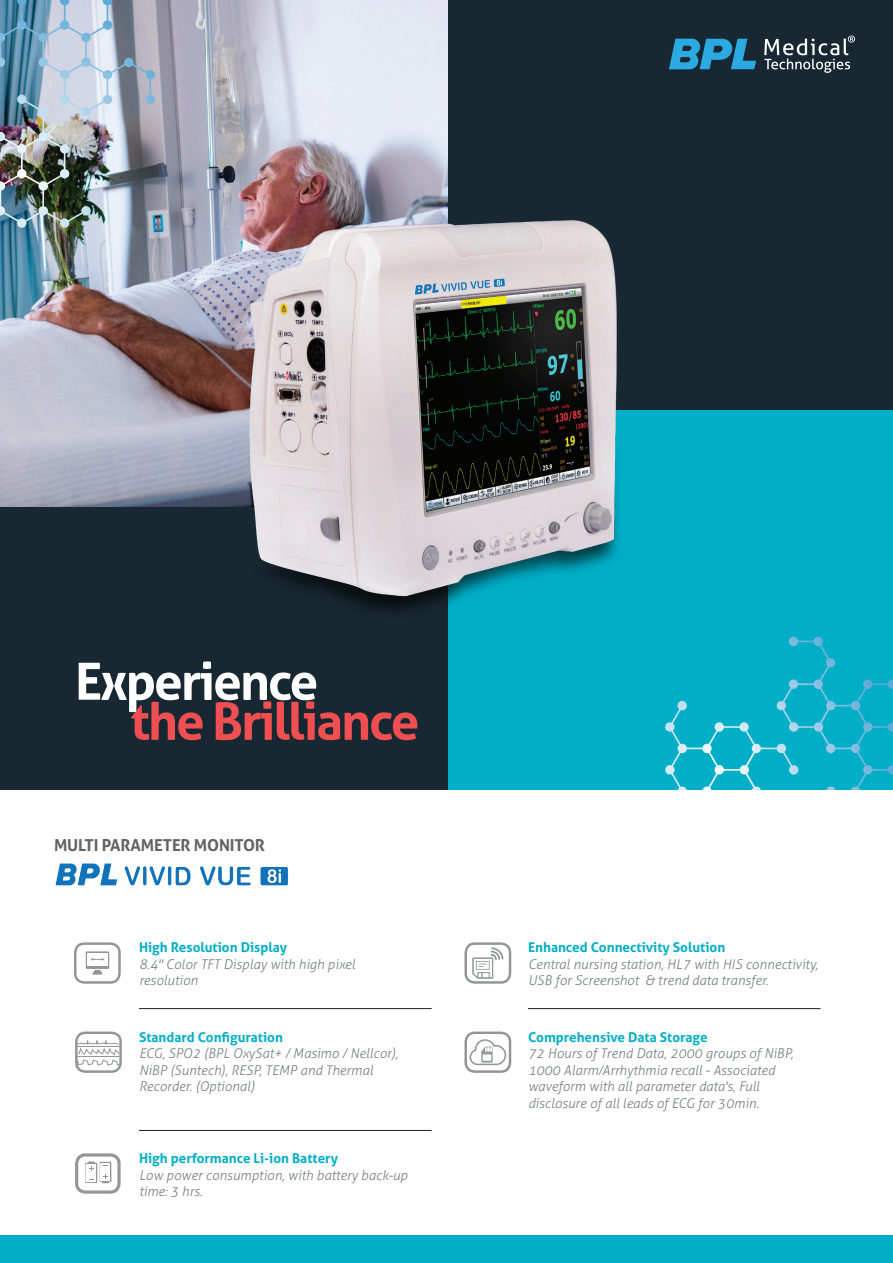
<style>
.page{position:relative;width:893px;height:1263px;background:#fff}
.page>*{position:absolute;margin:0;border:0;box-sizing:border-box;transform-origin:0 0}
.t1{font:700 51.3px "Aller";letter-spacing:-.04em;color:#ef4f51}
.t2{font:700 51.3px "Aller";letter-spacing:-.04em;color:#fff}
.t3{font:700 16.5px "Aller";letter-spacing:-.01em;color:#636366}
.t4{font:italic 300 13.5px/16.5px "Aller";color:#7e8083}
.t5{font:700 13.5px "Aller";color:#00aec8}
</style>
<div class="page">
<div style="left:0;top:0;width:893px;height:731px;background:#172833"></div>
<div style="left:0;top:410px;width:893px;height:491px;background:#00aec8"></div>
<div style="left:0;top:240px;width:448px;height:567px;background:#172833"></div>
<img style="left:777px;top:728px;width:116px;height:63px">
<img style="left:155px;top:0;width:293px;height:67px">
<img style="left:0;top:0;width:155px;height:67px">
<img style="left:0;top:67px;width:893px;height:661px">
<div style="left:0;top:791px;width:893px;height:472px;background:#fff"></div>
<div style="left:0;top:1235px;width:893px;height:28px;background:#00aec8"></div>
<hr style="left:139px;top:1008px;width:293px;height:1px;background:#231f20">
<hr style="left:528px;top:1008px;width:292px;height:1px;background:#231f20">
<svg style="left:74px;top:942px;width:47px;height:42px"></svg>
<hr style="left:139px;top:1130px;width:293px;height:1px;background:#231f20">
<div style="left:75px;top:1153px;width:46px;height:41px;border:3px solid #939598;border-radius:9px"></div>
<svg style="left:85px;top:1161px;width:26px;height:22px"></svg>
<svg style="left:464px;top:942px;width:47px;height:42px"></svg>
<svg style="left:464px;top:1031px;width:47px;height:42px"></svg>
<svg style="left:75px;top:1031px;width:47px;height:42px"></svg>
<hr style="left:77px;top:1046px;width:43px;height:1px;background:#939598">
<hr style="left:77px;top:1056px;width:43px;height:1px;background:#939598">
<svg style="left:669px;top:39px;width:87px;height:30px"></svg>
<svg style="left:764px;top:36px;width:91px;height:37px"></svg>
<img style="left:55px;top:863px;width:234px;height:23px">
<h1 class="t2" style="left:75px;top:650px;width:245px">Experience</h1>
<h1 class="t1" style="left:130px;top:690px;width:291px">the Brilliance</h1>
<p class="t3" style="left:54px;top:835px;width:212px">MULTI PARAMETER MONITOR</p>
<p class="t5" style="left:139px;top:939px;width:150px">High Resolution Display</p>
<p class="t4" style="left:139px;top:956px;width:218px">8.4" Color TFT Display with high pixel resolution</p>
<p class="t5" style="left:139px;top:1028px;width:145px">Standard Configuration</p>
<p class="t4" style="left:139px;top:1045px;width:261px">ECG, SPO2 (BPL OxySat+ / Masimo / Nellcor),<br>NiBP (Suntech), RESP, TEMP and Thermal<br>Recorder. (Optional)</p>
<p class="t5" style="left:139px;top:1150px;width:201px">High performance Li-ion Battery</p>
<p class="t4" style="left:139px;top:1167px;width:270px">Low power consumption, with battery back-up time: 3 hrs.</p>
<p class="t5" style="left:528px;top:939px;width:199px">Enhanced Connectivity Solution</p>
<p class="t4" style="left:528px;top:956px;width:292px">Central nursing station, HL7 with HIS connectivity,<br>USB for Screenshot &amp; trend data transfer.</p>
<p class="t5" style="left:528px;top:1028px;width:181px">Comprehensive Data Storage</p>
<p class="t4" style="left:528px;top:1045px;width:267px">72 Hours of Trend Data, 2000 groups of NiBP, 1000 Alarm/Arrhythmia recall - Associated waveform with all parameter data's, Full disclosure of all leads of ECG for 30min.</p>
</div>
